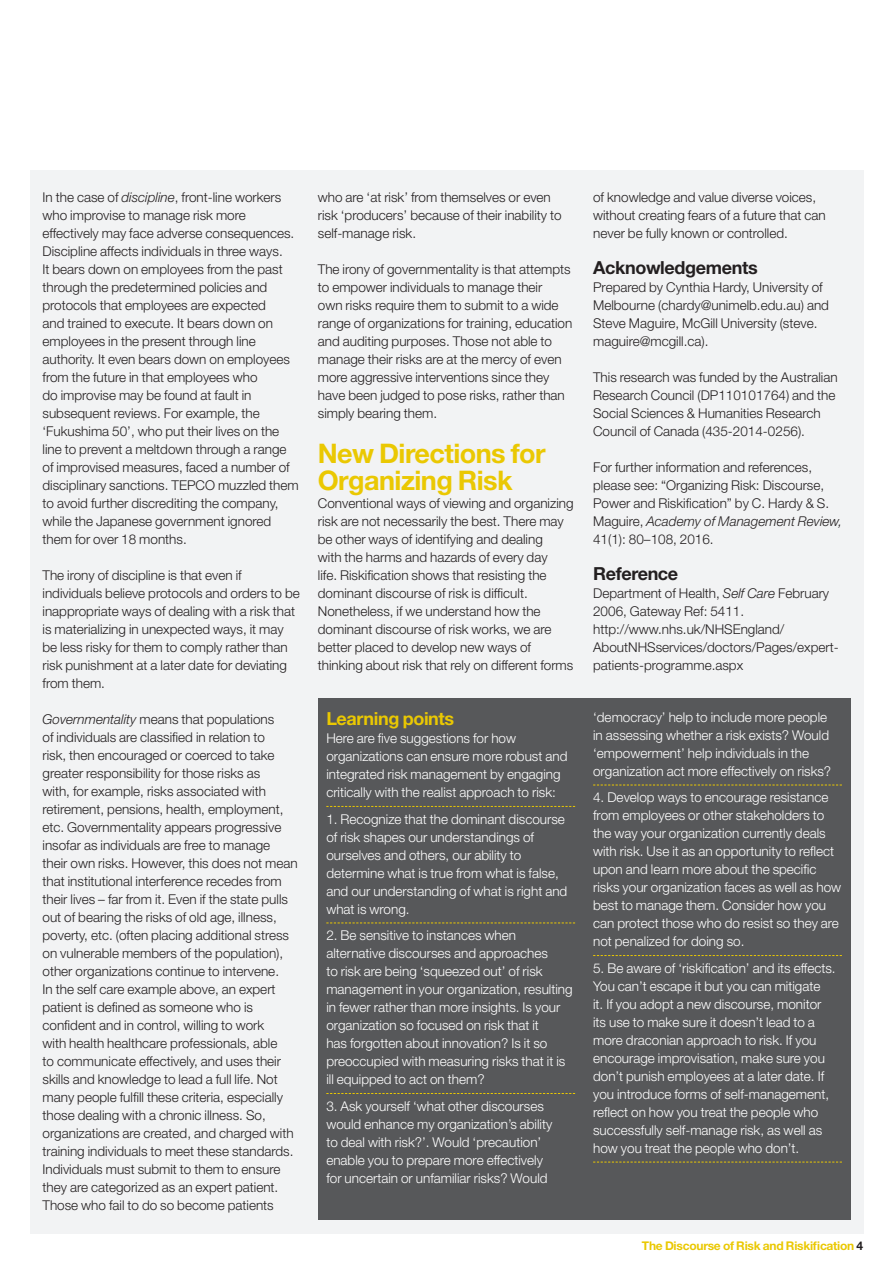
<style>
.page{position:relative;width:893px;height:1263px;background:#fff}
.page>*{position:absolute;margin:0;border:0;box-sizing:border-box;transform-origin:0 0}
.Text_heading{font:700 27px/27px "Helvetica Neue";letter-spacing:-.02em;color:#eac802}
.B_head{font:700 18px "Helvetica Neue";letter-spacing:-.02em;color:#231f20}
.Text_heading-2{font:700 18px "Helvetica Neue";letter-spacing:-.02em;color:#eac802}
.Text{font:300 13.5px/18px "Helvetica Neue";color:#231f20}
.Text_bullets_white{font:300 13.5px/18px "Helvetica Neue";color:#fff}
.Text-2{font:300 13.5px/18px "Helvetica Neue";color:#fff}
.A_head{font:700 12px "Helvetica Neue";letter-spacing:-.02em;color:#eac802}
.s1{font-style:italic}
.s2{color:#231f20}
</style>
<div class="page">
<div style="left:30px;top:170px;width:833px;height:1063px;background:#f2f3f4"></div>
<div style="left:318px;top:698px;width:532px;height:522px;background:#57585a"></div>
<svg style="left:326px;top:806px;width:249px;height:1px"></svg>
<svg style="left:326px;top:922px;width:249px;height:1px"></svg>
<svg style="left:326px;top:1093px;width:249px;height:1px"></svg>
<svg style="left:593px;top:785px;width:249px;height:1px"></svg>
<svg style="left:593px;top:955px;width:249px;height:1px"></svg>
<svg style="left:593px;top:1162px;width:249px;height:1px"></svg>
<p class="Text" style="left:43px;top:188px;width:258px">In the case of <span class="s1">discipline</span>, front-line workers who improvise to manage risk more effectively may face adverse consequences.<br>Discipline affects individuals in three ways.<br>It bears down on employees from the past through the predetermined policies and protocols that employees are expected<br>and trained to execute. It bears down on employees in the present through line authority. It even bears down on employees from the future in that employees who<br>do improvise may be found at fault in subsequent reviews. For example, the ‘Fukushima 50’, who put their lives on the line to prevent a meltdown through a range of improvised measures, faced a number of disciplinary sanctions. TEPCO muzzled them to avoid further discrediting the company, while the Japanese government ignored them for over 18 months.</p>
<p class="Text" style="left:43px;top:566px;width:259px">The irony of discipline is that even if individuals believe protocols and orders to be inappropriate ways of dealing with a risk that is materializing in unexpected ways, it may be less risky for them to comply rather than risk punishment at a later date for deviating from them.</p>
<p class="Text" style="left:43px;top:710px;width:257px"><span class="s1">Governmentality</span> means that populations<br>of individuals are classified in relation to<br>risk, then encouraged or coerced to take greater responsibility for those risks as<br>with, for example, risks associated with retirement, pensions, health, employment, etc. Governmentality appears progressive insofar as individuals are free to manage their own risks. However, this does not mean that institutional interference recedes from their lives – far from it. Even if the state pulls out of bearing the risks of old age, illness, poverty, etc. (often placing additional stress on vulnerable members of the population), other organizations continue to intervene.<br>In the self care example above, an expert patient is defined as someone who is confident and in control, willing to work<br>with health healthcare professionals, able<br>to communicate effectively, and uses their skills and knowledge to lead a full life. Not many people fulfill these criteria, especially those dealing with a chronic illness. So, organizations are created, and charged with training individuals to meet these standards.<br>Individuals must submit to them to ensure they are categorized as an expert patient.<br>Those who fail to do so become patients</p>
<p class="Text" style="left:318px;top:188px;width:245px">who are ‘at risk’ from themselves or even risk ‘producers’ because of their inability to self-manage risk.</p>
<p class="Text" style="left:318px;top:260px;width:256px">The irony of governmentality is that attempts to empower individuals to manage their<br>own risks require them to submit to a wide range of organizations for training, education and auditing purposes. Those not able to manage their risks are at the mercy of even more aggressive interventions since they have been judged to pose risks, rather than simply bearing them.</p>
<p class="Text_heading" style="left:318px;top:439px;width:229px">New Directions for<br>Organizing Risk</p>
<p class="Text" style="left:318px;top:494px;width:257px">Conventional ways of viewing and organizing risk are not necessarily the best. There may be other ways of identifying and dealing<br>with the harms and hazards of every day<br>life. Riskification shows that resisting the dominant discourse of risk is difficult.<br>Nonetheless, if we understand how the dominant discourse of risk works, we are better placed to develop new ways of thinking about risk that rely on different forms</p>
<p class="Text_heading-2" style="left:326px;top:708px;width:129px">Learning points</p>
<p class="Text-2" style="left:326px;top:729px;width:243px">Here are five suggestions for how organizations can ensure more robust and integrated risk management by engaging critically with the realist approach to risk:</p>
<p class="Text_bullets_white" style="left:326px;top:810px;width:243px">1. Recognize that the dominant discourse of risk shapes our understandings of ourselves and others, our ability to determine what is true from what is false, and our understanding of what is right and what is wrong.</p>
<p class="Text_bullets_white" style="left:326px;top:926px;width:248px">2. Be sensitive to instances when alternative discourses and approaches<br>to risk are being ‘squeezed out’ of risk management in your organization, resulting in fewer rather than more insights. Is your organization so focused on risk that it<br>has forgotten about innovation? Is it so preoccupied with measuring risks that it is ill equipped to act on them?</p>
<p class="Text_bullets_white" style="left:326px;top:1097px;width:228px">3. Ask yourself ‘what other discourses would enhance my organization’s ability to deal with risk?’. Would ‘precaution’ enable you to prepare more effectively for uncertain or unfamiliar risks? Would</p>
<p class="Text" style="left:593px;top:188px;width:234px">of knowledge and value diverse voices, without creating fears of a future that can never be fully known or controlled.</p>
<p class="B_head" style="left:593px;top:256px;width:166px">Acknowledgements</p>
<p class="Text" style="left:593px;top:278px;width:237px">Prepared by Cynthia Hardy, University of Melbourne (chardy@unimelb.edu.au) and Steve Maguire, McGill University (steve. maguire@mcgill.ca).</p>
<p class="Text" style="left:593px;top:368px;width:246px">This research was funded by the Australian Research Council (DP110101764) and the Social Sciences &amp; Humanities Research Council of Canada (435-2014-0256).</p>
<p class="Text" style="left:593px;top:458px;width:251px">For further information and references, please see: “Organizing Risk: Discourse, Power and Riskification” by C. Hardy &amp; S.<br>Maguire, <span class="s1">Academy of Management Review, </span>41(1): 80–108, 2016.</p>
<p class="B_head" style="left:593px;top:562px;width:87px">Reference</p>
<p class="Text" style="left:593px;top:584px;width:238px">Department of Health, <span class="s1">Self Care</span> February<br>2006, Gateway Ref: 5411.</p>
<p class="Text" style="left:593px;top:620px;width:247px">http://www.nhs.uk/NHSEngland/<br>AboutNHSservices/doctors/Pages/expert&shy;patients-programme.aspx</p>
<p class="Text_bullets_white" style="left:593px;top:708px;width:240px">‘democracy’ help to include more people in assessing whether a risk exists? Would ‘empowerment’ help individuals in the organization act more effectively on risks?</p>
<p class="Text_bullets_white" style="left:593px;top:788px;width:250px">4. Develop ways to encourage resistance from employees or other stakeholders to the way your organization currently deals with risk. Use it as an opportunity to reflect upon and learn more about the specific risks your organization faces as well as how best to manage them. Consider how you can protect those who do resist so they are not penalized for doing so.</p>
<p class="Text_bullets_white" style="left:593px;top:959px;width:244px">5. Be aware of ‘riskification’ and its effects.<br>You can’t escape it but you can mitigate<br>it. If you adopt a new discourse, monitor its use to make sure it doesn’t lead to a more draconian approach to risk. If you encourage improvisation, make sure you don’t punish employees at a later date. If you introduce forms of self-management, reflect on how you treat the people who successfully self-manage risk, as well as how you treat the people who don’t.</p>
<p class="A_head" style="left:642px;top:1238px;width:223px">The Discourse of Risk and Riskification <span class="s2">4</span></p>
</div>
